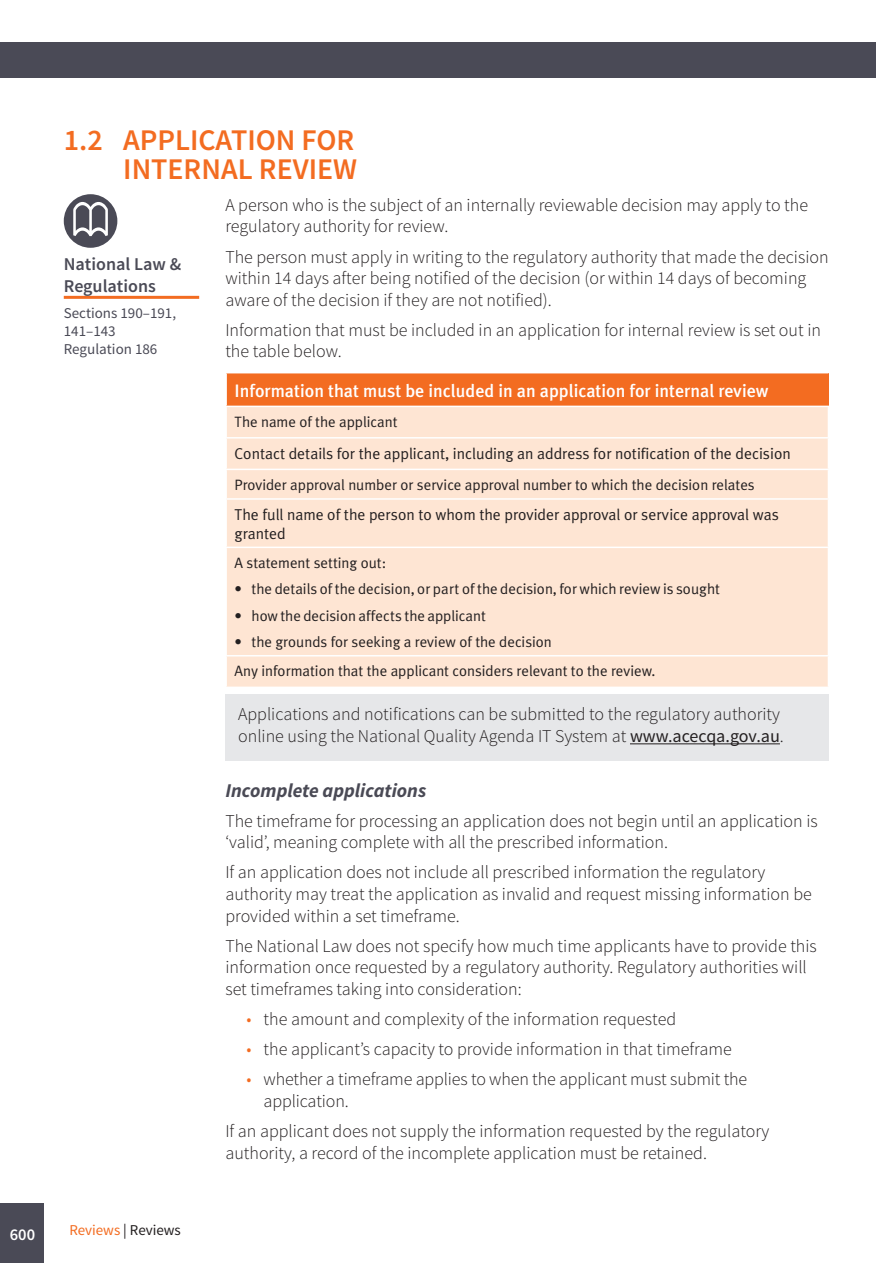
<style>
.page{position:relative;width:893px;height:1263px;background:#fff}
.page>*{position:absolute;margin:0;border:0;box-sizing:border-box;transform-origin:0 0}
.t1{font:600 30px/28.5px "Source Sans Pro";color:#f36c21;text-align:right}
._07-sub-header-3{font:italic 700 19.5px "Source Sans Pro";color:#4a4a55}
._02-body{font:300 18px/21.6px "Source Sans Pro";color:#231f20}
.table-style-2-header{font:500 18px "Meta Plus";color:#fff}
.t2{font:600 18px/21.6px "Source Sans Pro";color:#4a4a56}
.t3{font:600 16.5px "Source Sans Pro";color:#fff}
.table-body-text{font:15.75px/18.9px "Meta Plus Normal";color:#231f20}
.table-body-text-2{font:15px "Meta Plus Normal";color:#231f20}
.t4{font:15px/18px "Source Sans Pro";color:#4a4a56}
.t5{font:15px "Source Sans Pro";letter-spacing:-.005em;color:#231f20}
.s1{color:#f36c21}
.s2{font-weight:400}
</style>
<div class="page">
<div style="left:0;top:43px;width:876px;height:35px;background:#4a4a56"></div>
<div style="left:0;top:1203px;width:44px;height:60px;background:#4a4a56"></div>
<hr style="left:64px;top:296px;width:135px;height:3px;background:#f36c21">
<div style="left:64px;top:194px;width:53px;height:54px;background:#4a4a56;border-radius:50%"></div>
<svg style="left:73px;top:202px;width:35px;height:34px"></svg>
<div style="left:226px;top:373px;width:602px;height:33px;background:#f36c21"></div>
<div style="left:227px;top:407px;width:601px;height:280px;background:#fee5d3"></div>
<hr style="left:225px;top:437px;width:604px;height:2px;background:#fff">
<hr style="left:225px;top:469px;width:604px;height:1px;background:#fff">
<hr style="left:225px;top:498px;width:604px;height:2px;background:#fff">
<hr style="left:225px;top:547px;width:604px;height:1px;background:#fff">
<hr style="left:225px;top:655px;width:604px;height:1px;background:#fff">
<hr style="left:225px;top:373px;width:2px;height:33px;background:#fff">
<div style="left:225px;top:694px;width:604px;height:66px;background:#e6e7e9"></div>
<hr style="left:630px;top:743px;width:150px;height:1px;background:#231f20">
<p class="t1" style="left:64px;top:127px;width:295px">1.2 APPLICATION FOR<br>INTERNAL REVIEW</p>
<p class="t2" style="left:64px;top:254px;width:119px">National Law &amp;<br>Regulations</p>
<p class="t4" style="left:64px;top:304px;width:114px">Sections 190–191,<br>141–143<br>Regulation 186</p>
<p class="t3" style="left:10px;top:1224px;width:27px">600</p>
<p class="t5" style="left:69px;top:1221px;width:113px"><span class="s1">Reviews</span> | Reviews</p>
<p class="_02-body" style="left:225px;top:194px;width:584px">A person who is the subject of an internally reviewable decision may apply to the regulatory authority for review.</p>
<p class="_02-body" style="left:225px;top:246px;width:605px">The person must apply in writing to the regulatory authority that made the decision within 14 days after being notified of the decision (or within 14 days of becoming aware of the decision if they are not notified).</p>
<p class="_02-body" style="left:225px;top:319px;width:597px">Information that must be included in an application for internal review is set out in the table below.</p>
<p class="table-style-2-header" style="left:235px;top:380px;width:535px">Information that must be included in an application for internal review</p>
<p class="table-body-text-2" style="left:235px;top:413px;width:164px">The name of the applicant</p>
<p class="table-body-text" style="left:235px;top:444px;width:558px">Contact details for the applicant, including an address for notification of the decision</p>
<p class="table-body-text-2" style="left:235px;top:476px;width:522px">Provider approval number or service approval number to which the decision relates</p>
<p class="table-body-text" style="left:235px;top:505px;width:546px">The full name of the person to whom the provider approval or service approval was granted</p>
<p class="table-body-text-2" style="left:235px;top:554px;width:153px">A statement setting out:</p>
<p class="table-body-text-2" style="left:235px;top:580px;width:487px">• the details of the decision, or part of the decision, for which review is sought</p>
<p class="table-body-text-2" style="left:235px;top:607px;width:253px">• how the decision affects the applicant</p>
<p class="table-body-text-2" style="left:235px;top:633px;width:319px">• the grounds for seeking a review of the decision</p>
<p class="table-body-text-2" style="left:235px;top:662px;width:422px">Any information that the applicant considers relevant to the review.</p>
<p class="_02-body" style="left:238px;top:704px;width:547px">Applications and notifications can be submitted to the regulatory authority online using the National Quality Agenda IT System at <span class="s2">www.acecqa.gov.au</span>.</p>
<p class="_07-sub-header-3" style="left:225px;top:778px;width:202px">Incomplete applications</p>
<p class="_02-body" style="left:225px;top:810px;width:594px">The timeframe for processing an application does not begin until an application is ‘valid’, meaning complete with all the prescribed information.</p>
<p class="_02-body" style="left:225px;top:862px;width:588px">If an application does not include all prescribed information the regulatory authority may treat the application as invalid and request missing information be provided within a set timeframe.</p>
<p class="_02-body" style="left:225px;top:935px;width:593px">The National Law does not specify how much time applicants have to provide this information once requested by a regulatory authority. Regulatory authorities will set timeframes taking into consideration:</p>
<p class="_02-body" style="left:247px;top:1008px;width:431px"><span class="s1">•</span> the amount and complexity of the information requested</p>
<p class="_02-body" style="left:247px;top:1038px;width:487px"><span class="s1">•</span> the applicant’s capacity to provide information in that timeframe</p>
<p class="_02-body" style="left:264px;top:1068px;width:485px;text-indent:-17px"><span class="s1">•</span> whether a timeframe applies to when the applicant must submit the application.</p>
<p class="_02-body" style="left:225px;top:1120px;width:546px">If an applicant does not supply the information requested by the regulatory authority, a record of the incomplete application must be retained.</p>
</div>
